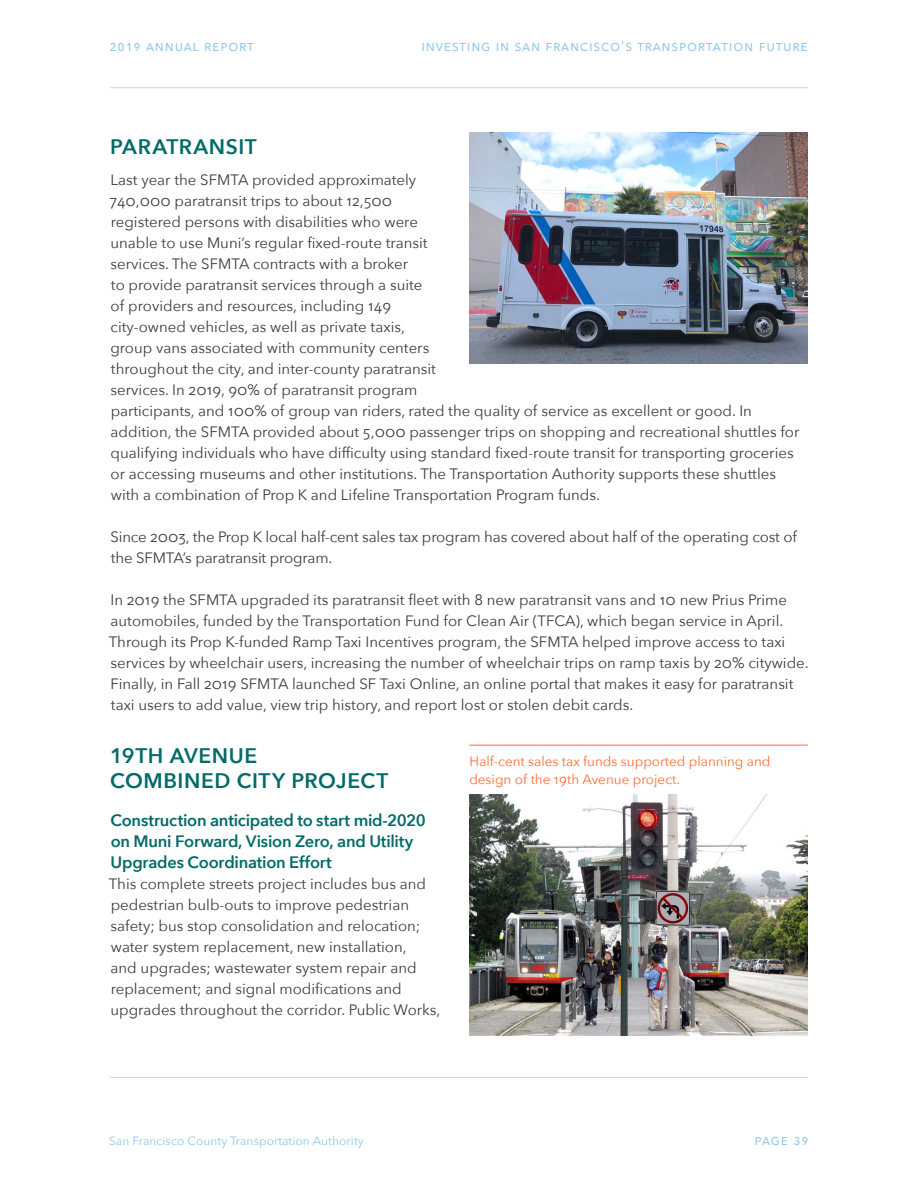
<style>
.page{position:relative;width:918px;height:1188px;background:#fff}
.page>*{position:absolute;margin:0;border:0;box-sizing:border-box;transform-origin:0 0}
.Header_small{font:600 21px/25.5px "Avenir Next";letter-spacing:.025em;color:#006b68}
.Subhead{font:600 16.5px/21px "Avenir Next";letter-spacing:-.015em;color:#006b68}
.t1{font:15px/21px "Avenir Next";color:#3d3c3e}
.t2{font:15px "Avenir Next";letter-spacing:.05em;color:#8dc6e8}
.t3{font:13.5px/18px "Avenir Next";color:#ff6c37}
.t4{font:12px "Avenir Next";letter-spacing:.005em;color:#8dc6e8}
</style>
<div class="page">
<hr style="left:110px;top:1077px;width:698px;height:1px;background:#b8d8eb">
<hr style="left:110px;top:87px;width:698px;height:1px;background:#b8d8eb">
<img style="left:469px;top:133px;width:339px;height:231px">
<img style="left:469px;top:794px;width:339px;height:242px">
<hr style="left:469px;top:745px;width:339px;height:1px;background:#ff6c37">
<p class="t2" style="left:110px;top:33px;width:146px">2019 Annual Report</p>
<p class="t2" style="left:421px;top:33px;width:388px">Investin g in San Francisco's Transportation Future</p>
<h2 class="Header_small" style="left:110px;top:133px;width:148px">PARATRANSIT</h2>
<p class="t1" style="left:109px;top:169px;width:692px">Last year the SFMTA provided approximately<br>740,000 paratransit trips to about 12,500<br>registered persons with disabilities who were<br>unable to use Muni’s regular fixed-route transit<br>services. The SFMTA contracts with a broker<br>to provide paratransit services through a suite<br>of providers and resources, including 149<br>city-owned vehicles, as well as private taxis,<br>group vans associated with community centers<br>throughout the city, and inter-county paratransit<br>services. In 2019, 90% of paratransit program<br>participants, and 100% of group van riders, rated the quality of service as excellent or good. In addition, the SFMTA provided about 5,000 passenger trips on shopping and recreational shuttles for qualifying individuals who have difficulty using standard fixed-route transit for transporting groceries or accessing museums and other institutions. The Transportation Authority supports these shuttles with a combination of Prop K and Lifeline Transportation Program funds.</p>
<p class="t1" style="left:110px;top:526px;width:688px">Since 2003, the Prop K local half-cent sales tax program has covered about half of the operating cost of the SFMTA’s paratransit program.</p>
<p class="t1" style="left:109px;top:589px;width:701px">In 2019 the SFMTA upgraded its paratransit fleet with 8 new paratransit vans and 10 new Prius Prime automobiles, funded by the Transportation Fund for Clean Air (TFCA), which began service in April.<br>Through its Prop K-funded Ramp Taxi Incentives program, the SFMTA helped improve access to taxi services by wheelchair users, increasing the number of wheelchair trips on ramp taxis by 20% citywide.<br>Finally, in Fall 2019 SFMTA launched SF Taxi Online, an online portal that makes it easy for paratransit taxi users to add value, view trip history, and report lost or stolen debit cards.</p>
<h2 class="Header_small" style="left:110px;top:742px;width:280px">19TH AVENUE<br>COMBINED CITY PROJECT</h2>
<h3 class="Subhead" style="left:110px;top:809px;width:317px">Construction anticipated to start mid-2020 on Muni Forward, Vision Zero, and Utility<br>Upgrades Coordination Effort</h3>
<p class="t1" style="left:109px;top:872px;width:333px">This complete streets project includes bus and pedestrian bulb-outs to improve pedestrian safety; bus stop consolidation and relocation; water system replacement, new installation,<br>and upgrades; wastewater system repair and replacement; and signal modifications and upgrades throughout the corridor. Public Works,</p>
<p class="t3" style="left:469px;top:751px;width:303px">Half-cent sales tax funds supported planning and design of the 19th Avenue project.</p>
<p class="t4" style="left:109px;top:1131px;width:256px">San Francisco County Transportation Authority</p>
<p class="t2" style="left:755px;top:1127px;width:56px">page 39</p>
</div>
